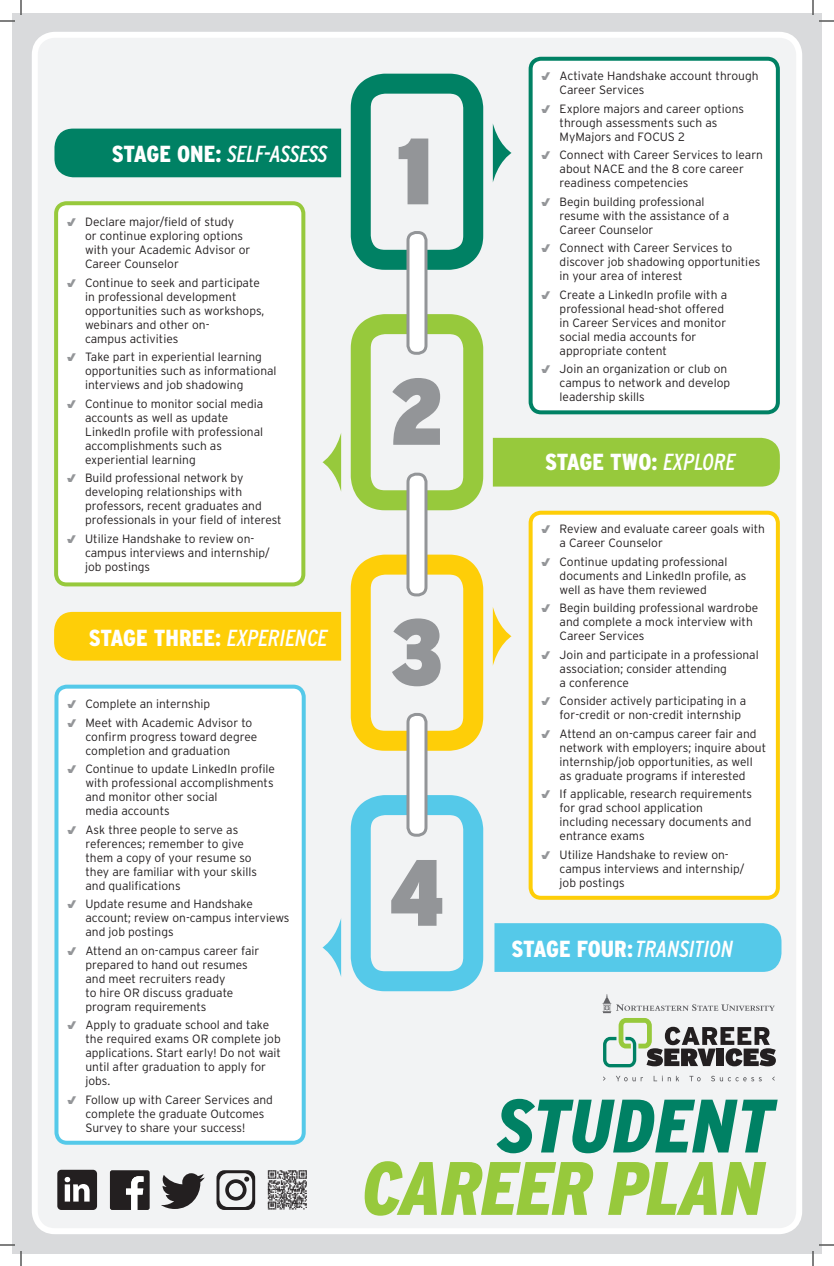
<style>
.page{position:relative;width:834px;height:1266px;background:#fff}
.page>*{position:absolute;margin:0;border:0;box-sizing:border-box;transform-origin:0 0}
.t1{font:900 condensed 94px "Interstate";color:#939598}
.t2{font:italic 900 condensed 75.5px "Interstate";letter-spacing:-.02em;color:#97c93c}
.t3{font:italic 900 condensed 75.5px "Interstate";color:#008164}
.Stages{font:900 condensed 23.2px "Interstate";letter-spacing:-.015em;color:#fff}
.Stages-2{font:italic condensed 23.2px "Interstate";letter-spacing:-.005em;color:#fff}
.t4{font:300 12px/14px "Interstate";color:#231f20}
.t5{font:4.7px/4.7px "ID Automation 2 D";color:#231f20;text-align:justify}
.s1{font-weight:900;font-style:normal}
.s2{font-weight:900;font-style:italic;font-size:11px;color:#939598}
.s3{font-weight:400;font-style:italic}
</style>
<div class="page">
<div style="left:12px;top:13px;width:810px;height:1241px;background:#d9dadc"></div>
<div style="left:35px;top:35px;width:764px;height:1196px;background:#f2f3f4;border-radius:20px"></div>
<div style="left:32px;top:32px;width:770px;height:1202px;border:6px solid #fff;border-radius:20px"></div>
<svg style="left:322px;top:433px;width:19px;height:58px"></svg>
<div style="left:351px;top:314px;width:132px;height:196px;border:20px solid #97c93c;border-radius:24px"></div>
<svg style="left:493px;top:124px;width:19px;height:58px"></svg>
<div style="left:351px;top:74px;width:132px;height:196px;border:20px solid #008164;border-radius:24px"></div>
<svg style="left:493px;top:607px;width:19px;height:58px"></svg>
<div style="left:351px;top:555px;width:132px;height:196px;border:20px solid #fece08;border-radius:24px"></div>
<svg style="left:322px;top:919px;width:19px;height:57px"></svg>
<div style="left:351px;top:795px;width:132px;height:196px;border:20px solid #55c9e9;border-radius:24px"></div>
<svg style="left:110px;top:1170px;width:40px;height:40px"></svg>
<svg style="left:161px;top:1173px;width:44px;height:36px"></svg>
<svg style="left:217px;top:1170px;width:38px;height:40px"></svg>
<div style="left:408px;top:233px;width:18px;height:120px;background:#fff;border-radius:8px"></div>
<div style="left:406px;top:231px;width:22px;height:124px;border:3px solid #939598;border-radius:8px"></div>
<div style="left:408px;top:474px;width:18px;height:121px;background:#fff;border-radius:8px"></div>
<div style="left:406px;top:473px;width:22px;height:123px;border:3px solid #939598;border-radius:8px"></div>
<div style="left:408px;top:714px;width:18px;height:121px;background:#fff;border-radius:8px"></div>
<div style="left:406px;top:713px;width:22px;height:124px;border:3px solid #939598;border-radius:8px"></div>
<svg style="left:57px;top:1170px;width:40px;height:40px"></svg>
<svg style="left:603px;top:994px;width:173px;height:73px"></svg>
<svg style="left:616px;top:1076px;width:27px;height:5px"></svg>
<svg style="left:654px;top:1076px;width:25px;height:5px"></svg>
<svg style="left:689px;top:1076px;width:12px;height:5px"></svg>
<svg style="left:711px;top:1076px;width:51px;height:5px"></svg>
<div style="left:54px;top:129px;width:287px;height:48px;background:#008164"></div>
<div style="left:531px;top:59px;width:247px;height:353px;background:#fff;border-radius:10px"></div>
<div style="left:529px;top:57px;width:251px;height:357px;border:4px solid #008164;border-radius:10px"></div>
<div style="left:493px;top:438px;width:287px;height:49px;background:#97c93c"></div>
<div style="left:56px;top:203px;width:247px;height:381px;background:#fff;border-radius:10px"></div>
<div style="left:54px;top:201px;width:251px;height:385px;border:4px solid #97c93c;border-radius:10px"></div>
<div style="left:54px;top:612px;width:287px;height:49px;background:#fece08"></div>
<div style="left:531px;top:513px;width:247px;height:385px;background:#fff;border-radius:10px"></div>
<div style="left:529px;top:511px;width:251px;height:389px;border:4px solid #fece08;border-radius:10px"></div>
<div style="left:494px;top:923px;width:288px;height:49px;background:#55c9e9"></div>
<div style="left:56px;top:687px;width:248px;height:456px;background:#fff;border-radius:10px"></div>
<div style="left:54px;top:685px;width:252px;height:460px;border:4px solid #55c9e9;border-radius:10px"></div>
<svg style="left:0;top:0;width:22px;height:22px"></svg>
<svg style="left:0;top:1244px;width:22px;height:22px"></svg>
<svg style="left:812px;top:0;width:22px;height:22px"></svg>
<svg style="left:812px;top:1244px;width:22px;height:22px"></svg>
<h2 class="Stages-2" style="left:112px;top:140px;width:217px"><span class="s1">STAGE ONE:</span> SELF-ASSESS</h2>
<p class="t4" style="left:85px;top:215px;width:167px;text-indent:-18px"><span class="s2">√</span> Declare major/field of study<br>or continue exploring options with your Academic Advisor or<br>Career Counselor</p>
<p class="t4" style="left:85px;top:276px;width:181px;text-indent:-18px"><span class="s2">√</span> Continue to seek and participate in professional development opportunities such as workshops, webinars and other on-<br>campus activities</p>
<p class="t4" style="left:85px;top:350px;width:193px;text-indent:-18px"><span class="s2">√</span> Take part in experiential learning opportunities such as informational interviews and job shadowing</p>
<p class="t4" style="left:85px;top:397px;width:180px;text-indent:-18px"><span class="s2">√</span> Continue to monitor social media accounts as well as update<br>LinkedIn profile with professional accomplishments such as experiential learning</p>
<p class="t4" style="left:85px;top:471px;width:198px;text-indent:-18px"><span class="s2">√</span> Build professional network by developing relationships with professors, recent graduates and professionals in your field of interest</p>
<p class="t4" style="left:85px;top:532px;width:186px;text-indent:-18px"><span class="s2">√</span> Utilize Handshake to review on&shy;campus interviews and internship/ job postings</p>
<h2 class="Stages" style="left:89px;top:623px;width:240px">STAGE THREE: <span class="s3">EXPERIENCE</span></h2>
<p class="t4" style="left:67px;top:697px;width:144px"><span class="s2">√</span> Complete an internship</p>
<p class="t4" style="left:85px;top:715px;width:173px;text-indent:-18px"><span class="s2">√</span> Meet with Academic Advisor to confirm progress toward degree completion and graduation</p>
<p class="t4" style="left:85px;top:762px;width:191px;text-indent:-18px"><span class="s2">√</span> Continue to update LinkedIn profile with professional accomplishments and monitor other social<br>media accounts</p>
<p class="t4" style="left:85px;top:822px;width:173px;text-indent:-18px"><span class="s2">√</span> Ask three people to serve as references; remember to give them a copy of your resume so they are familiar with your skills and qualifications</p>
<p class="t4" style="left:85px;top:897px;width:206px;text-indent:-18px"><span class="s2">√</span> Update resume and Handshake account; review on-campus interviews and job postings</p>
<p class="t4" style="left:85px;top:943px;width:175px;text-indent:-18px"><span class="s2">√</span> Attend an on-campus career fair prepared to hand out resumes and meet recruiters ready<br>to hire OR discuss graduate program requirements</p>
<p class="t4" style="left:85px;top:1018px;width:197px;text-indent:-18px"><span class="s2">√</span> Apply to graduate school and take the required exams OR complete job applications. Start early! Do not wait until after graduation to apply for jobs.</p>
<p class="t4" style="left:85px;top:1092px;width:189px;text-indent:-18px"><span class="s2">√</span> Follow up with Career Services and complete the graduate Outcomes<br>Survey to share your success!</p>
<p class="t5" style="left:268px;top:1171px;width:41px">AHEEEHAPJOGCLIMJMFDGADGDIPAHEEEHA BNFFFNBPNDJPNGALBGILALIOBPBNFFFNB MCDFJBFMIJPAMLMFDFCDPDFANOIMNIDFI AGDPGKFKMIPKLALHHMBGOIDODCMJFAMDH ACJFNPFPCDDGAFKPMKOGBHCCLCDOADFKK EJFIBOFJNHEBMAFAOLBOHFEAHMIMOGDMJ MFFFNNEHKELBLFBGGCDJMICIAHFHADOLH APBBBPAPINKHAALJHJGIDPKFAGEFGPHDC</p>
<h1 class="t1" style="left:398px;top:114px;width:35px">1</h1>
<h1 class="t1" style="left:392px;top:355px;width:51px">2</h1>
<h1 class="t1" style="left:392px;top:595px;width:51px">3</h1>
<h1 class="t1" style="left:391px;top:836px;width:54px">4</h1>
<p class="t4" style="left:560px;top:69px;width:200px;text-indent:-18px"><span class="s2">√</span> Activate Handshake account through<br>Career Services</p>
<p class="t4" style="left:560px;top:102px;width:186px;text-indent:-18px"><span class="s2">√</span> Explore majors and career options through assessments such as<br>MyMajors and FOCUS 2</p>
<p class="t4" style="left:560px;top:148px;width:205px;text-indent:-18px"><span class="s2">√</span> Connect with Career Services to learn about NACE and the 8 core career readiness competencies</p>
<p class="t4" style="left:560px;top:195px;width:171px;text-indent:-18px"><span class="s2">√</span> Begin building professional resume with the assistance of a<br>Career Counselor</p>
<p class="t4" style="left:560px;top:241px;width:202px;text-indent:-18px"><span class="s2">√</span> Connect with Career Services to discover job shadowing opportunities in your area of interest</p>
<p class="t4" style="left:560px;top:288px;width:169px;text-indent:-18px"><span class="s2">√</span> Create a LinkedIn profile with a professional head-shot offered in Career Services and monitor social media accounts for appropriate content</p>
<p class="t4" style="left:560px;top:362px;width:172px;text-indent:-18px"><span class="s2">√</span> Join an organization or club on campus to network and develop leadership skills</p>
<h2 class="Stages" style="left:545px;top:448px;width:192px">STAGE TWO: <span class="s3">EXPLORE</span></h2>
<p class="t4" style="left:560px;top:522px;width:207px;text-indent:-18px"><span class="s2">√</span> Review and evaluate career goals with a Career Counselor</p>
<p class="t4" style="left:560px;top:554px;width:188px;text-indent:-18px"><span class="s2">√</span> Continue updating professional documents and LinkedIn profile, as well as have them reviewed</p>
<p class="t4" style="left:560px;top:601px;width:200px;text-indent:-18px"><span class="s2">√</span> Begin building professional wardrobe and complete a mock interview with<br>Career Services</p>
<p class="t4" style="left:560px;top:647px;width:201px;text-indent:-18px"><span class="s2">√</span> Join and participate in a professional association; consider attending<br>a conference</p>
<p class="t4" style="left:560px;top:694px;width:188px;text-indent:-18px"><span class="s2">√</span> Consider actively participating in a for-credit or non-credit internship</p>
<p class="t4" style="left:560px;top:726px;width:208px;text-indent:-18px"><span class="s2">√</span> Attend an on-campus career fair and network with employers; inquire about internship/job opportunities, as well as graduate programs if interested</p>
<p class="t4" style="left:560px;top:787px;width:194px;text-indent:-18px"><span class="s2">√</span> If applicable, research requirements for grad school application including necessary documents and entrance exams</p>
<p class="t4" style="left:560px;top:847px;width:186px;text-indent:-18px"><span class="s2">√</span> Utilize Handshake to review on&shy;campus interviews and internship/ job postings</p>
<h2 class="Stages" style="left:512px;top:935px;width:223px">STAGE FOUR: <span class="s3">TRANSITION</span></h2>
<h1 class="t3" style="left:498px;top:1080px;width:279px">STUDENT</h1>
<h1 class="t2" style="left:363px;top:1142px;width:404px">CAREER PLAN</h1>
</div>
